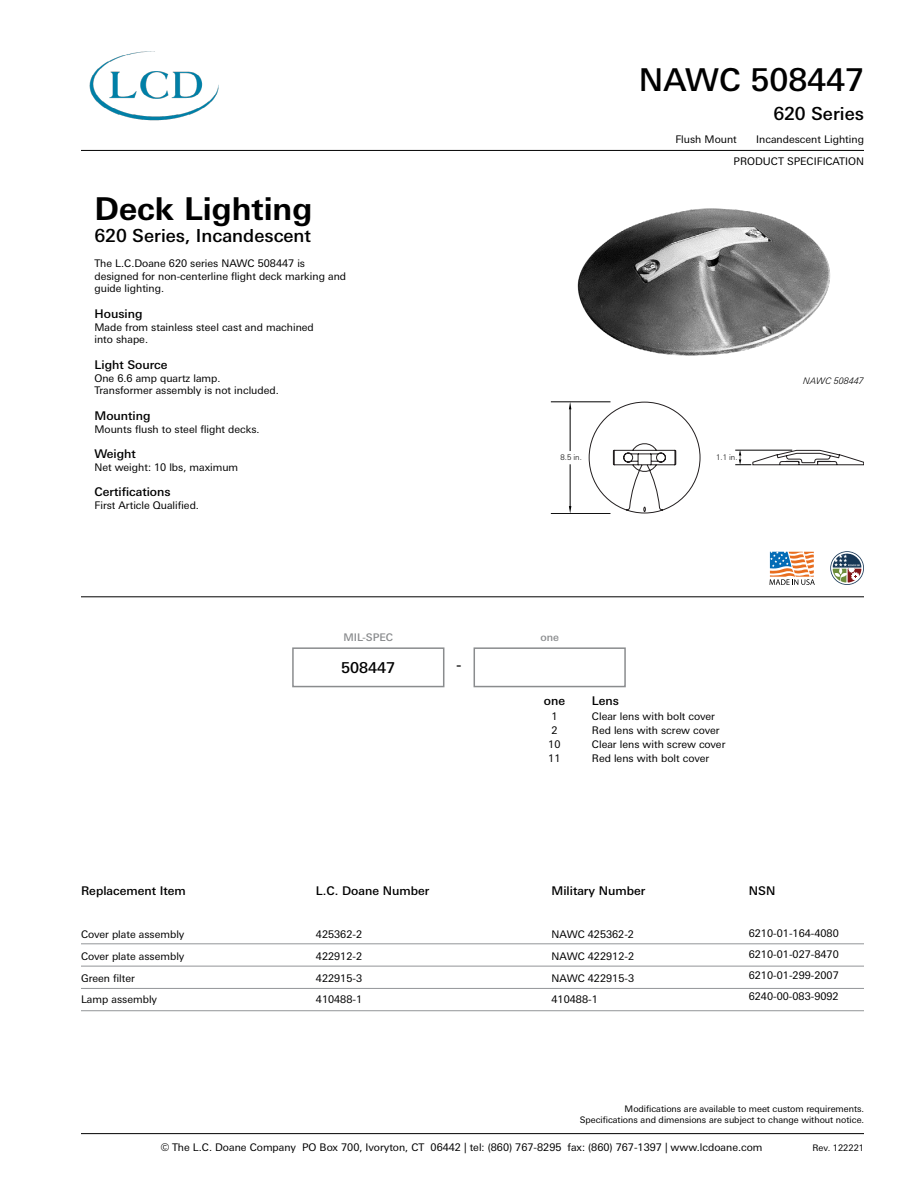
<style>
.page{position:relative;width:918px;height:1188px;background:#fff}
.page>*{position:absolute;margin:0;border:0;box-sizing:border-box;transform-origin:0 0}
.t1{font:700 31.5px "LT Univers Basic";color:#000}
.t2{font:500 31.5px "LT Univers Basic";color:#000}
.t3{font:500 18px "LT Univers Basic";color:#000}
.t4{font:500 15px "LT Univers Basic";color:#000}
.t5{font:500 12px "LT Univers Basic";color:#000}
.t6{font:10.5px/21.8px "LT Univers Basic";color:#000}
.t7{font:500 10.5px "LT Univers Basic";color:#8a8c8e}
.t8{font:9px/10.5px "LT Univers Basic";color:#000;text-align:right}
.t9{font:italic 300 9px "LT Univers Basic";color:#000}
.t10{font:300 7.8px "LT Univers Basic";color:#000}
</style>
<div class="page">
<img style="left:89px;top:51px;width:130px;height:70px">
<hr style="left:81px;top:150px;width:783px;height:1px;background:#000">
<hr style="left:81px;top:596px;width:783px;height:1px;background:#000">
<svg style="left:770px;top:551px;width:45px;height:34px"></svg>
<svg style="left:830px;top:551px;width:34px;height:34px"></svg>
<svg style="left:831px;top:552px;width:32px;height:32px"></svg>
<svg style="left:833px;top:553px;width:28px;height:30px"></svg>
<hr style="left:551px;top:402px;width:59px;height:1px;background:#000">
<hr style="left:551px;top:513px;width:59px;height:1px;background:#000">
<svg style="left:569px;top:402px;width:2px;height:7px"></svg>
<svg style="left:569px;top:506px;width:2px;height:8px"></svg>
<hr style="left:570px;top:464px;width:1px;height:43px;background:#000">
<hr style="left:570px;top:408px;width:1px;height:43px;background:#000">
<svg style="left:589px;top:402px;width:275px;height:112px"></svg>
<img style="left:577px;top:208px;width:253px;height:148px">
<hr style="left:81px;top:1133px;width:783px;height:1px;background:#000">
<hr style="left:81px;top:943px;width:783px;height:1px;background:#939598">
<hr style="left:81px;top:966px;width:783px;height:1px;background:#939598">
<hr style="left:81px;top:988px;width:783px;height:1px;background:#939598">
<hr style="left:81px;top:1010px;width:783px;height:1px;background:#939598">
<div style="left:292px;top:647px;width:152px;height:40px;border:2px solid #8a8c8e"></div>
<div style="left:474px;top:647px;width:152px;height:40px;border:2px solid #8a8c8e"></div>
<h1 class="t2" style="left:639px;top:62px;width:227px">NAWC 508447</h1>
<h2 class="t3" style="left:773px;top:103px;width:92px">620 Series</h2>
<p class="t6" style="left:675px;top:129px;width:63px">Flush Mount</p>
<p class="t6" style="left:756px;top:129px;width:109px">Incandescent Lighting</p>
<h1 class="t1" style="left:94px;top:190px;width:219px">Deck Lighting</h1>
<h2 class="t3" style="left:94px;top:225px;width:218px">620 Series, Incandescent</h2>
<p class="t6" style="left:94px;top:257px;width:253px;line-height:12.8px">The L.C.Doane 620 series NAWC 508447 is designed for non-centerline flight deck marking and guide lighting.</p>
<p class="t5" style="left:94px;top:307px;width:49px">Housing</p>
<p class="t6" style="left:94px;top:321px;width:221px;line-height:12.8px">Made from stainless steel cast and machined into shape.</p>
<p class="t5" style="left:94px;top:358px;width:75px">Light Source</p>
<p class="t6" style="left:94px;top:372px;width:186px;line-height:12.8px">One 6.6 amp quartz lamp.<br>Transformer assembly is not included.</p>
<p class="t5" style="left:94px;top:409px;width:58px">Mounting</p>
<p class="t6" style="left:94px;top:418px;width:167px">Mounts flush to steel flight decks.</p>
<p class="t5" style="left:94px;top:447px;width:43px">Weight</p>
<p class="t6" style="left:94px;top:456px;width:145px">Net weight: 10 lbs, maximum</p>
<p class="t5" style="left:94px;top:485px;width:78px">Certifications</p>
<p class="t6" style="left:94px;top:495px;width:106px">First Article Qualified.</p>
<p class="t6" style="left:734px;top:151px;width:132px">PRODUCT SPECIFICATION</p>
<p class="t10" style="left:561px;top:452px;width:23px">8.5 in.</p>
<p class="t10" style="left:716px;top:453px;width:23px">1.1 in.</p>
<p class="t9" style="left:803px;top:375px;width:62px">NAWC 508447</p>
<p class="t5" style="left:81px;top:884px;width:106px">Replacement Item</p>
<p class="t6" style="left:81px;top:924px;width:105px">Cover plate assembly<br>Cover plate assembly<br>Green filter<br>Lamp assembly</p>
<p class="t7" style="left:343px;top:632px;width:51px">MIL-SPEC</p>
<p class="t7" style="left:540px;top:632px;width:20px">one</p>
<h3 class="t4" style="left:341px;top:659px;width:55px">508447</h3>
<h3 class="t4" style="left:457px;top:656px;width:6px">-</h3>
<p class="t5" style="left:544px;top:694px;width:23px">one</p>
<p class="t6" style="left:548px;top:709px;width:14px;line-height:14.2px">1<br>2<br>10<br>11</p>
<p class="t5" style="left:592px;top:694px;width:29px">Lens</p>
<p class="t6" style="left:592px;top:709px;width:135px;line-height:14.2px">Clear lens with bolt cover<br>Red lens with screw cover<br>Clear lens with screw cover<br>Red lens with bolt cover</p>
<p class="t5" style="left:316px;top:884px;width:115px">L.C. Doane Number</p>
<p class="t6" style="left:316px;top:924px;width:48px;text-align:justify">425362-2<br>422912-2<br>422915-3<br>410488-1</p>
<p class="t5" style="left:552px;top:884px;width:95px">Military Number</p>
<p class="t6" style="left:552px;top:924px;width:84px;text-align:justify">NAWC 425362-2<br>NAWC 422912-2<br>NAWC 422915-3<br>410488-1</p>
<p class="t5" style="left:749px;top:884px;width:28px">NSN</p>
<p class="t6" style="left:749px;top:923px;width:92px;line-height:21px;text-align:justify">6210-01-164-4080<br>6210-01-027-8470<br>6210-01-299-2007<br>6240-00-083-9092</p>
<p class="t8" style="left:580px;top:1104px;width:286px">Modifications are available to meet custom requirements.<br>Specifications and dimensions are subject to change without notice.</p>
<p class="t8" style="left:813px;top:1143px;width:53px">Rev. 122221</p>
<p class="t6" style="left:161px;top:1136px;width:603px">© The L.C. Doane Company PO Box 700, Ivoryton, CT 06442 | tel: (860) 767-8295 fax: (860) 767-1397 | www.lcdoane.com</p>
</div>
